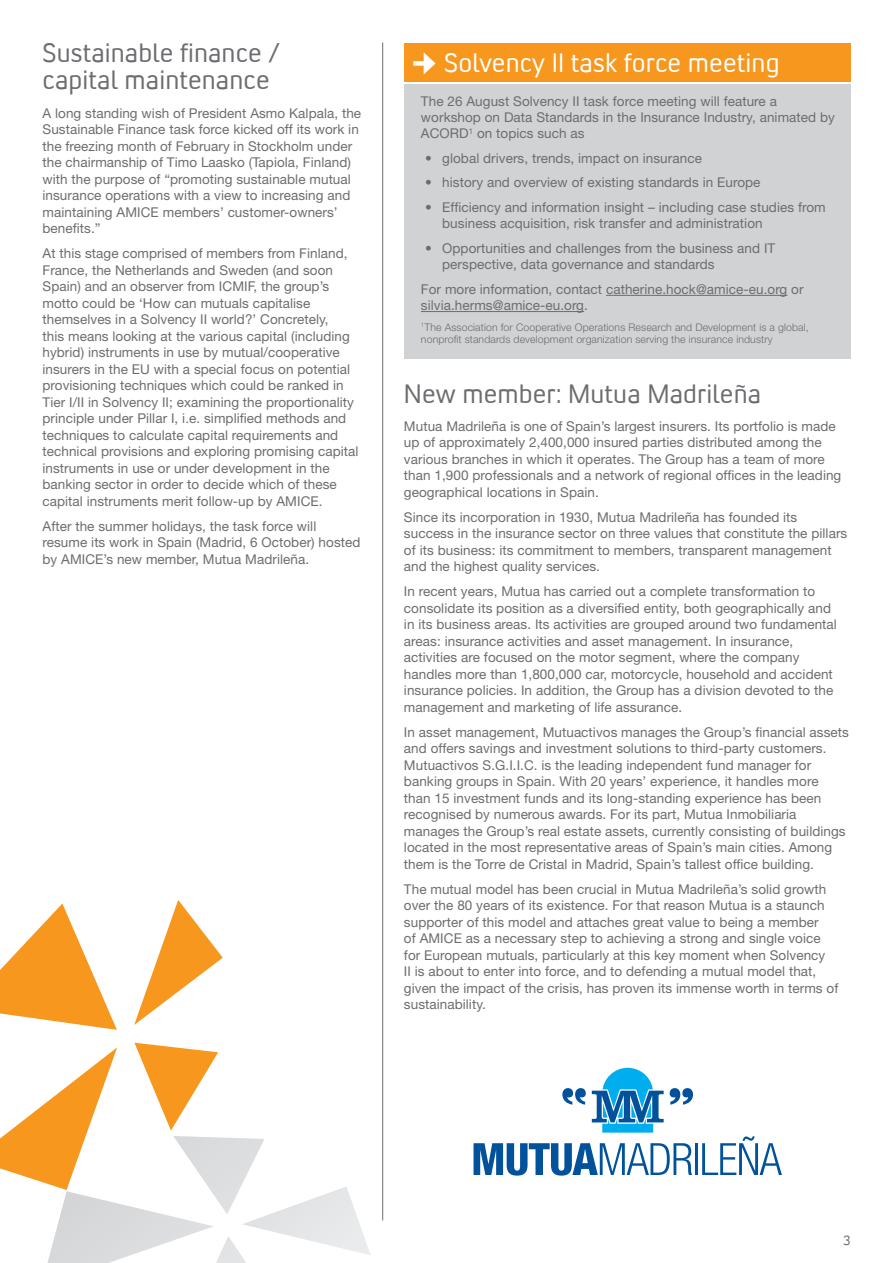
<style>
.page{position:relative;width:893px;height:1263px;background:#fff}
.page>*{position:absolute;margin:0;border:0;box-sizing:border-box;transform-origin:0 0}
.t1{font:27px/27px "Convection";letter-spacing:.005em;color:#6c6d70}
.t2{font:27px "Convection";letter-spacing:.005em;color:#fff}
.t3{font:13.5px/16.5px "Helvetica Neue LT Std";letter-spacing:.005em;color:#6c6d70}
.t4{font:13.5px "Convection";color:#6c6d70}
.t5{font:300 10.5px/12px "Helvetica Neue LT Std";letter-spacing:.01em;color:#6c6d70}
</style>
<div class="page">
<svg style="left:0;top:903px;width:117px;height:127px"></svg>
<svg style="left:134px;top:900px;width:89px;height:125px"></svg>
<svg style="left:0;top:1043px;width:370px;height:220px"></svg>
<hr style="left:382px;top:43px;width:1px;height:1177px;background:#6c6d70">
<div style="left:404px;top:85px;width:446px;height:274px;background:#d1d2d4"></div>
<div style="left:404px;top:43px;width:446px;height:38px;background:#f7971d"></div>
<div style="left:413px;top:61px;width:15px;height:5px;background:#fff"></div>
<svg style="left:424px;top:52px;width:12px;height:22px"></svg>
<hr style="left:606px;top:295px;width:181px;height:1px;background:#6c6d70">
<hr style="left:421px;top:311px;width:163px;height:1px;background:#6c6d70">
<svg style="left:562px;top:1068px;width:131px;height:64px"></svg>
<svg style="left:473px;top:1143px;width:219px;height:32px"></svg>
<hr style="left:695px;top:1143px;width:3px;height:32px;background:#01529b">
<svg style="left:702px;top:1136px;width:80px;height:39px"></svg>
<h1 class="t1" style="left:43px;top:39px;width:239px">Sustainable finance / capital maintenance</h1>
<p class="t3" style="left:43px;top:104px;width:320px">A long standing wish of President Asmo Kalpala, the Sustainable Finance task force kicked off its work in the freezing month of February in Stockholm under the chairmanship of Timo Laasko (Tapiola, Finland) with the purpose of “promoting sustainable mutual insurance operations with a view to increasing and maintaining AMICE members’ customer-owners’ benefits.”</p>
<p class="t3" style="left:43px;top:245px;width:317px">At this stage comprised of members from Finland, France, the Netherlands and Sweden (and soon Spain) and an observer from ICMIF, the group’s motto could be ‘How can mutuals capitalise themselves in a Solvency II world?’ Concretely,<br>this means looking at the various capital (including hybrid) instruments in use by mutual/cooperative insurers in the EU with a special focus on potential provisioning techniques which could be ranked in Tier I/II in Solvency II; examining the proportionality principle under Pillar I, i.e. simplified methods and techniques to calculate capital requirements and technical provisions and exploring promising capital instruments in use or under development in the banking sector in order to decide which of these capital instruments merit follow-up by AMICE.</p>
<p class="t3" style="left:43px;top:517px;width:319px">After the summer holidays, the task force will resume its work in Spain (Madrid, 6 October) hosted by AMICE’s new member, Mutua Madrileña.</p>
<h1 class="t2" style="left:444px;top:46px;width:337px">Solvency II task force meeting</h1>
<p class="t3" style="left:421px;top:93px;width:415px">The 26 August Solvency II task force meeting will feature a workshop on Data Standards in the Insurance Industry, animated by<br>ACORD<sup>1</sup> on topics such as</p>
<p class="t3" style="left:425px;top:150px;width:278px">• global drivers, trends, impact on insurance</p>
<p class="t3" style="left:425px;top:174px;width:337px">• history and overview of existing standards in Europe</p>
<p class="t3" style="left:442px;top:199px;width:385px;text-indent:-17px">• Efficiency and information insight – including case studies from business acquisition, risk transfer and administration</p>
<p class="t3" style="left:442px;top:240px;width:335px;text-indent:-17px">• Opportunities and challenges from the business and IT perspective, data governance and standards</p>
<p class="t3" style="left:421px;top:281px;width:384px">For more information, contact catherine.hock@amice-eu.org or silvia.herms@amice-eu.org.</p>
<p class="t5" style="left:421px;top:321px;width:389px"><sup>1</sup>The Association for Cooperative Operations Research and Development is a global, nonprofit standards development organization serving the insurance industry</p>
<h1 class="t1" style="left:404px;top:379px;width:359px">New member: Mutua Madrileña</h1>
<p class="t3" style="left:404px;top:418px;width:439px">Mutua Madrileña is one of Spain’s largest insurers. Its portfolio is made up of approximately 2,400,000 insured parties distributed among the various branches in which it operates. The Group has a team of more than 1,900 professionals and a network of regional offices in the leading geographical locations in Spain.</p>
<p class="t3" style="left:404px;top:509px;width:445px">Since its incorporation in 1930, Mutua Madrileña has founded its success in the insurance sector on three values that constitute the pillars of its business: its commitment to members, transparent management and the highest quality services.</p>
<p class="t3" style="left:404px;top:583px;width:434px">In recent years, Mutua has carried out a complete transformation to consolidate its position as a diversified entity, both geographically and in its business areas. Its activities are grouped around two fundamental areas: insurance activities and asset management. In insurance, activities are focused on the motor segment, where the company handles more than 1,800,000 car, motorcycle, household and accident insurance policies. In addition, the Group has a division devoted to the management and marketing of life assurance.</p>
<p class="t3" style="left:404px;top:724px;width:446px">In asset management, Mutuactivos manages the Group’s financial assets and offers savings and investment solutions to third-party customers.<br>Mutuactivos S.G.I.I.C. is the leading independent fund manager for banking groups in Spain. With 20 years’ experience, it handles more<br>than 15 investment funds and its long-standing experience has been recognised by numerous awards. For its part, Mutua Inmobiliaria manages the Group’s real estate assets, currently consisting of buildings located in the most representative areas of Spain’s main cities. Among them is the Torre de Cristal in Madrid, Spain’s tallest office building.</p>
<p class="t3" style="left:404px;top:880px;width:436px">The mutual model has been crucial in Mutua Madrileña’s solid growth over the 80 years of its existence. For that reason Mutua is a staunch supporter of this model and attaches great value to being a member<br>of AMICE as a necessary step to achieving a strong and single voice for European mutuals, particularly at this key moment when Solvency<br>II is about to enter into force, and to defending a mutual model that, given the impact of the crisis, has proven its immense worth in terms of sustainability.</p>
<p class="t4" style="left:843px;top:1231px;width:8px">3</p>
</div>
